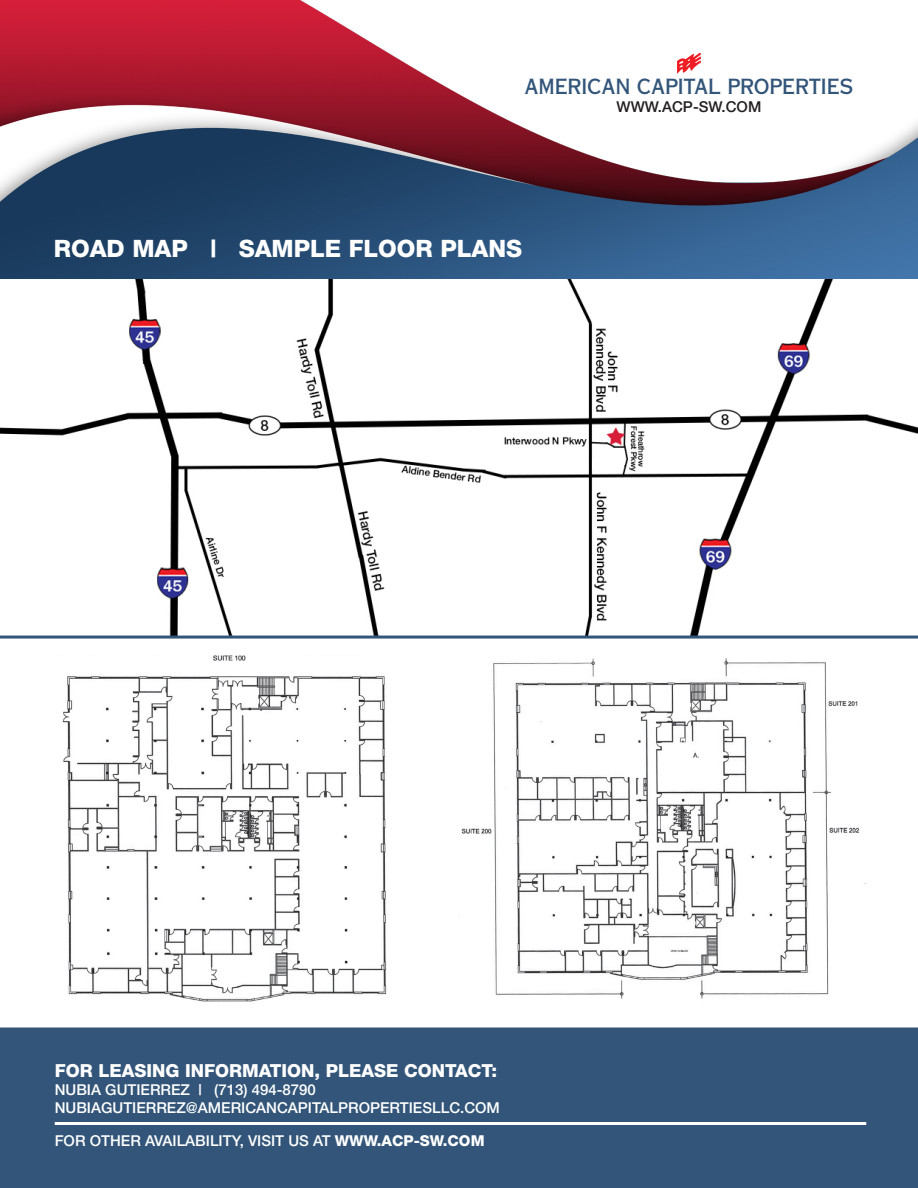
<style>
.page{position:relative;width:918px;height:1188px;background:#fff}
.page>*{position:absolute;margin:0;border:0;box-sizing:border-box;transform-origin:0 0}
.t1{font:800 24px "Helvetica Neue";color:#fff}
.t2{font:21px "Copperplate Thirty AB";color:#325579}
.t3{font:800 18px "Helvetica Neue";color:#fff}
.t4{font:500 15px "Helvetica Neue";color:#fff}
.t5{font:500 15px "Helvetica Neue";color:#231f20}
.s1{font-weight:800}
</style>
<div class="page">
<svg style="left:0;top:279px;width:918px;height:360px"></svg>
<div style="left:0;top:1027px;width:918px;height:161px;background:#325579"></div>
<img style="left:0;top:0;width:918px;height:279px">
<svg style="left:677px;top:53px;width:24px;height:21px"></svg>
<hr style="left:55px;top:1122px;width:811px;height:3px;background:#fff">
<img style="left:62px;top:655px;width:325px;height:347px">
<img style="left:461px;top:658px;width:405px;height:341px">
<p class="t2" style="left:524px;top:74px;width:331px">AMERICAN CAPITAL PROPERTIES</p>
<p class="t1" style="left:54px;top:234px;width:470px">ROAD MAP | SAMPLE FLOOR PLANS</p>
<p class="t5" style="left:617px;top:97px;width:146px">WWW.ACP-SW.COM</p>
<p class="t3" style="left:55px;top:1059px;width:444px">FOR LEASING INFORMATION, PLEASE CONTACT:</p>
<p class="t4" style="left:55px;top:1080px;width:263px">NUBIA GUTIERREZ | (713) 494-8790</p>
<p class="t4" style="left:55px;top:1098px;width:447px">NUBIAGUTIERREZ@AMERICANCAPITALPROPERTIESLLC.COM</p>
<p class="t4" style="left:55px;top:1131px;width:431px">FOR OTHER AVAILABILITY, VISIT US AT <span class="s1">WWW.ACP-SW.COM</span></p>
</div>
